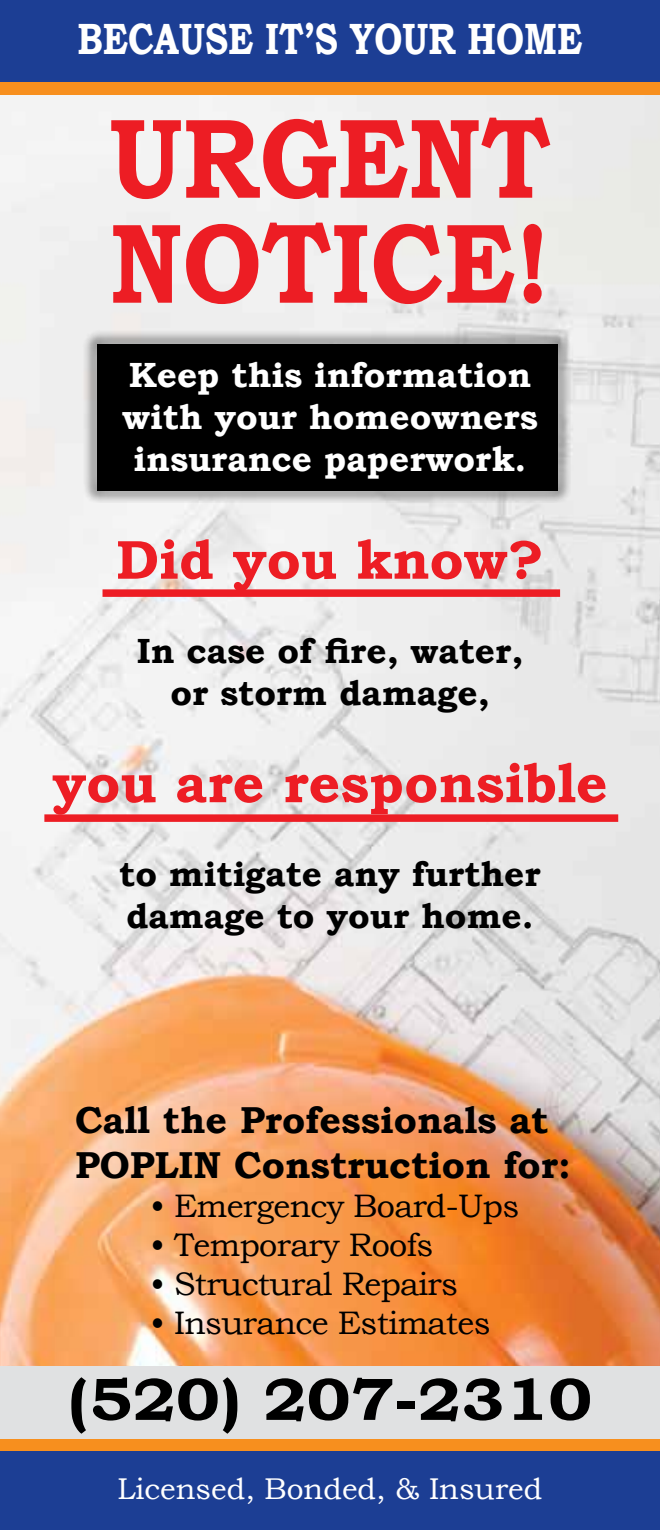
<style>
.page{position:relative;width:660px;height:1530px;background:#fff}
.page>*{position:absolute;margin:0;border:0;box-sizing:border-box;transform-origin:0 0}
.t1{font:700 113.75px/105px "Bookman Old Style";color:#ed1d24;scale:.87 1}
.t2{font:700 60px "Bookman Old Style";color:#000;scale:1.1 1}
.t3{font:700 55px "Bookman Old Style";color:#ed1d24}
.t4{font:700 43.75px "Bookman Old Style";color:#fff;scale:.8 1}
.t5{font:700 37.5px/45px "Bookman Old Style";color:#000}
.t6{font:700 35px/42px "Bookman Old Style";color:#000;text-align:center}
.t7{font:700 35px/42px "Bookman Old Style";color:#fff;text-align:center}
.t8{font:32.5px "Bookman Old Style";letter-spacing:-.02em;color:#000}
.t9{font:30px "Bookman Old Style";color:#fff}
</style>
<div class="page">
<img style="left:0;top:95px;width:660px;height:1271px">
<div style="left:0;top:78px;width:660px;height:17px;background:#f78f1e"></div>
<div style="left:0;top:0;width:660px;height:82px;background:#1c3e94"></div>
<div style="left:0;top:1438px;width:660px;height:17px;background:#f78f1e"></div>
<div style="left:0;top:1452px;width:660px;height:78px;background:#1c3e94"></div>
<div style="left:0;top:1366px;width:660px;height:73px;background:#e0e1e2"></div>
<div style="left:102px;top:589px;width:458px;height:8px;background:#ed1d24"></div>
<div style="left:44px;top:814px;width:574px;height:8px;background:#ed1d24"></div>
<div style="left:81px;top:328px;width:493px;height:179px;background:#fff;opacity:.75"></div>
<div style="left:97px;top:344px;width:461px;height:146px;background:#000"></div>
<h3 class="t4" style="left:78px;top:7px;width:632px">BECAUSE IT’S YOUR HOME</h3>
<h1 class="t1" style="left:109px;top:105px;width:508px">URGENT<br>NOTICE!</h1>
<p class="t7" style="left:122px;top:353px;width:417px">Keep this information with your homeowners insurance paperwork.</p>
<h3 class="t3" style="left:116px;top:520px;width:429px">Did you know?</h3>
<p class="t6" style="left:137px;top:629px;width:388px">In case of fire, water, or storm damage,</p>
<h3 class="t3" style="left:52px;top:744px;width:557px">you are responsible</h3>
<p class="t6" style="left:119px;top:853px;width:423px;text-align:left">to mitigate any further damage to your home.</p>
<p class="t5" style="left:75px;top:1097px;width:497px">Call the Professionals at<br>POPLIN Construction for:</p>
<p class="t8" style="left:150px;top:1184px;width:371px">• Emergency Board-Ups</p>
<p class="t8" style="left:150px;top:1223px;width:285px">• Temporary Roofs</p>
<p class="t8" style="left:150px;top:1262px;width:310px">• Structural Repairs</p>
<p class="t8" style="left:150px;top:1301px;width:342px">• Insurance Estimates</p>
<h2 class="t2" style="left:68px;top:1356px;width:478px">(520) 207-2310</h2>
<p class="t9" style="left:118px;top:1469px;width:426px">Licensed, Bonded, &amp; Insured</p>
</div>
